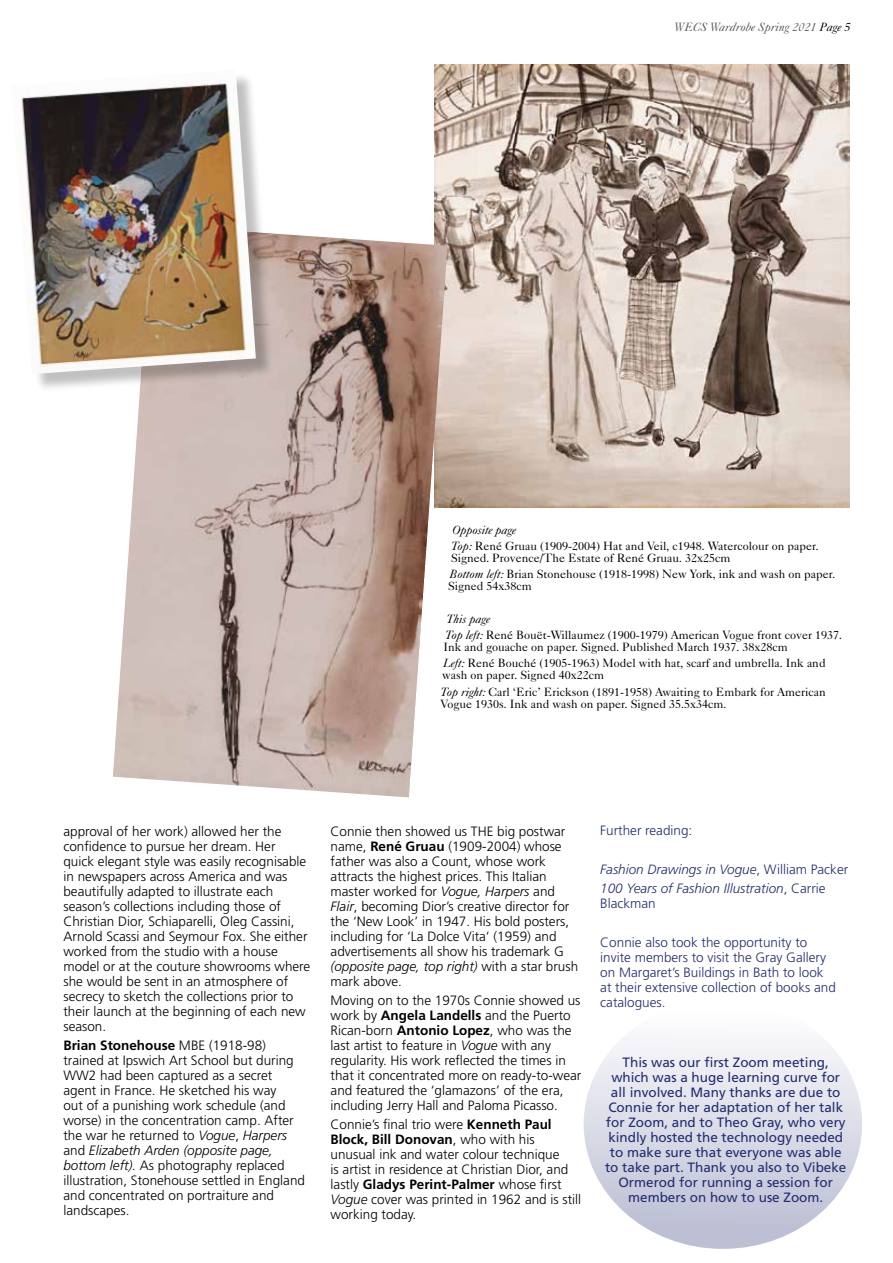
<style>
.page{position:relative;width:893px;height:1263px;background:#fff}
.page>*{position:absolute;margin:0;border:0;box-sizing:border-box;transform-origin:0 0}
.t1{font:300 13.5px/15px "Frutiger";color:#000}
.t2{font:13.5px/15px "Frutiger";color:#232d71;text-align:center}
.t3{font:300 13.5px/15px "Frutiger";color:#232d71}
.t4{font:italic 300 13.5px/19.2px "Frutiger";color:#232d71}
.t5{font:12px/16.2px "Caslon Five Forty";color:#000}
.t6{font:italic 12px "Caslon Five Forty";color:#575756}
.s1{color:#000}
.s2{font-style:italic}
.s3{font-weight:700}
.s4{font-style:normal}
</style>
<div class="page">
<div style="left:584px;top:999px;width:278px;height:250px;background:linear-gradient(to bottom,#fff,#b8bcd1);border-radius:50%"></div>
<img style="left:434px;top:64px;width:415px;height:443px">
<img style="left:113px;top:225px;width:334px;height:572px">
<div style="left:14px;top:73px;width:260px;height:319px;background:#000;opacity:.25"></div>
<img style="left:14px;top:73px;width:242px;height:301px">
<p class="t6" style="left:675px;top:19px;width:177px">WECS Wardrobe Spring 2021 <span class="s1">Page 5</span></p>
<p class="t5" style="left:451px;top:521px;width:369px"><span class="s2">Opposite page<br>Top:</span> René Gruau (1909-2004) Hat and Veil, c1948. Watercolour on paper.</p>
<p class="t5" style="left:450px;top:550px;width:387px">Signed. Provence/The Estate of René Gruau. 32x25cm<br><span class="s2">Bottom left:</span> Brian Stonehouse (1918-1998) New York, ink and wash on paper.</p>
<p class="t5" style="left:448px;top:578px;width:85px">Signed 54x38cm</p>
<p class="t5" style="left:445px;top:610px;width:398px"><span class="s2">This page<br>Top left:</span> René Bouët-Willaumez (1900-1979) American Vogue front cover 1937.</p>
<p class="t5" style="left:444px;top:639px;width:384px">Ink and gouache on paper. Signed. Published March 1937. 38x28cm<br><span class="s2">Left:</span> René Bouché (1905-1963) Model with hat, scarf and umbrella. Ink and</p>
<p class="t5" style="left:441px;top:667px;width:387px">wash on paper. Signed 40x22cm<br><span class="s2">Top right:</span> Carl ‘Eric’ Erickson (1891-1958) Awaiting to Embark for American</p>
<p class="t5" style="left:441px;top:695px;width:287px">Vogue 1930s. Ink and wash on paper. Signed 35.5x34cm.</p>
<p class="t1" style="left:63px;top:823px;width:248px">approval of her work) allowed her the confidence to pursue her dream. Her<br>quick elegant style was easily recognisable in newspapers across America and was beautifully adapted to illustrate each season’s collections including those of Christian Dior, Schiaparelli, Oleg Cassini, Arnold Scassi and Seymour Fox. She either worked from the studio with a house model or at the couture showrooms where she would be sent in an atmosphere of secrecy to sketch the collections prior to their launch at the beginning of each new season.</p>
<p class="t1" style="left:63px;top:1038px;width:243px"><span class="s3">Brian Stonehouse</span> MBE (1918-98) trained at Ipswich Art School but during WW2 had been captured as a secret agent in France. He sketched his way<br>out of a punishing work schedule (and worse) in the concentration camp. After the war he returned to <span class="s2">Vogue</span>, <span class="s2">Harpers </span>and <span class="s2">Elizabeth Arden (opposite page, bottom left).</span> As photography replaced illustration, Stonehouse settled in England and concentrated on portraiture and landscapes.</p>
<p class="t1" style="left:331px;top:823px;width:249px">Connie then showed us THE big postwar name, <span class="s3">René Gruau</span> (1909-2004) whose father was also a Count, whose work attracts the highest prices. This Italian master worked for <span class="s2">Vogue, Harpers</span> and <span class="s2">Flair</span>, becoming Dior’s creative director for the ‘New Look’ in 1947. His bold posters, including for ‘La Dolce Vita‘ (1959) and advertisements all show his trademark G <span class="s2">(opposite page, top right)</span> with a star brush mark above.</p>
<p class="t1" style="left:331px;top:992px;width:252px">Moving on to the 1970s Connie showed us work by <span class="s3">Angela Landells</span> and the Puerto Rican-born <span class="s3">Antonio Lopez</span>, who was the last artist to feature in <span class="s2">Vogue</span> with any regularity. His work reflected the times in that it concentrated more on ready-to-wear and featured the ‘glamazons’ of the era, including Jerry Hall and Paloma Picasso.</p>
<p class="t1" style="left:331px;top:1117px;width:252px">Connie’s final trio were <span class="s3">Kenneth Paul Block, Bill Donovan</span>, who with his unusual ink and water colour technique<br>is artist in residence at Christian Dior, and lastly <span class="s3">Gladys Perint-Palmer</span> whose first <span class="s2">Vogue</span> cover was printed in 1962 and is still working today.</p>
<p class="t3" style="left:600px;top:823px;width:94px">Further reading:</p>
<p class="t4" style="left:600px;top:860px;width:249px">Fashion Drawings in Vogue<span class="s4">, William Packer<br></span>100 Years of Fashion Illustration<span class="s4">, Carrie</span></p>
<p class="t3" style="left:600px;top:896px;width:57px">Blackman</p>
<p class="t3" style="left:600px;top:934px;width:237px">Connie also took the opportunity to invite members to visit the Gray Gallery on Margaret’s Buildings in Bath to look at their extensive collection of books and catalogues.</p>
<p class="t2" style="left:605px;top:1054px;width:243px">This was our first Zoom meeting, which was a huge learning curve for all involved. Many thanks are due to Connie for her adaptation of her talk for Zoom, and to Theo Gray, who very kindly hosted the technology needed to make sure that everyone was able to take part. Thank you also to Vibeke Ormerod for running a session for members on how to use Zoom.</p>
</div>
